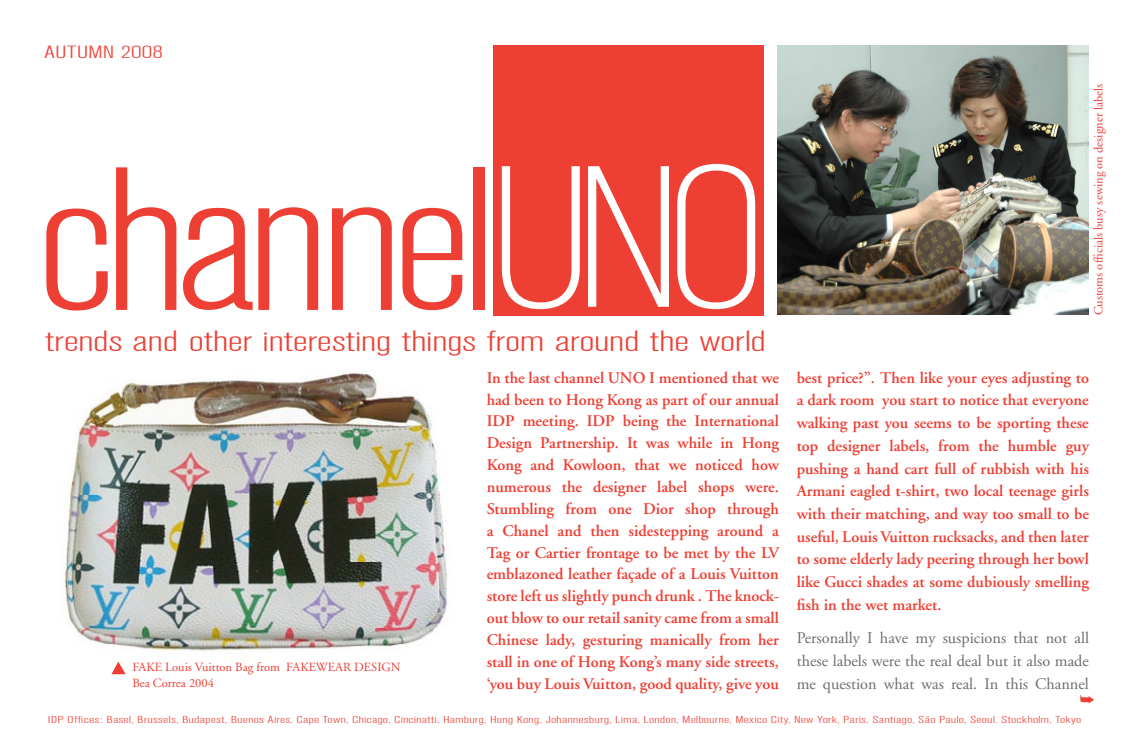
<style>
.page{position:relative;width:1134px;height:753px;background:#fff}
.page>*{position:absolute;margin:0;border:0;box-sizing:border-box;transform-origin:0 0}
.t1{font:300 condensed 201.62px "Akzidenz Grotesk BE";letter-spacing:-.05em;color:#ee3f34;scale:1.29 1}
.t2{font:300 condensed 29px "Akzidenz Grotesk BE";letter-spacing:-.015em;color:#ee3f34;scale:1.67 1}
.t3{font:300 condensed 17.5px "Akzidenz Grotesk BE";letter-spacing:.005em;color:#ee3f34;scale:1.69 1}
.t4{font:600 16.25px/21.9px "Adobe Garamond";color:#ee3f34;text-align:justify}
.t5{font:16.25px/22.8px "Adobe Garamond Pro";color:#6c6d70;text-align:justify}
.t6{font:12.5px/16.2px "Adobe Garamond";color:#ee3f34}
.t7{font:300 condensed 10px "Akzidenz Grotesk BE";letter-spacing:.005em;color:#ee3f34;scale:1.67 1}
</style>
<div class="page">
<div style="left:493px;top:45px;width:271px;height:270px;background:#ee3f34"></div>
<svg style="left:502px;top:166px;width:78px;height:143px"></svg>
<svg style="left:588px;top:166px;width:81px;height:141px"></svg>
<svg style="left:677px;top:164px;width:78px;height:145px"></svg>
<img style="left:62px;top:370px;width:386px;height:281px">
<img style="left:778px;top:45px;width:311px;height:270px">
<svg style="left:111px;top:662px;width:15px;height:12px"></svg>
<p class="t3" style="left:44px;top:43px;width:72px">AUTUMN 2008</p>
<h1 class="t1" style="left:36px;top:132px;width:359px">channel</h1>
<p class="t2" style="left:45px;top:325px;width:433px">trends and other interesting things from around the world</p>
<p class="t6" style="left:1091px;top:315px;width:233px;rotate:-90deg">Customs officials busy sewing on designer labels</p>
<p class="t6" style="left:132px;top:659px;width:270px">FAKE Louis Vuitton Bag from FAKEWEAR DESIGN<br>Bea Correa 2004</p>
<p class="t4" style="left:487px;top:367px;width:294px">In the last channel UNO I mentioned that we had been to Hong Kong as part of our annual IDP meeting. IDP being the International Design Partnership. It was while in Hong Kong and Kowloon, that we noticed how numerous the designer label shops were.<br>Stumbling from one Dior shop through a Chanel and then sidestepping around a Tag or Cartier frontage to be met by the LV emblazoned leather façade of a Louis Vuitton store left us slightly punch drunk . The knock&shy;out blow to our retail sanity came from a small Chinese lady, gesturing manically from her stall in one of Hong Kong’s many side streets, ‘you buy Louis Vuitton, good quality, give you</p>
<p class="t4" style="left:797px;top:367px;width:294px;line-height:22.8px">best price?”. Then like your eyes adjusting to a dark room you start to notice that everyone walking past you seems to be sporting these top designer labels, from the humble guy pushing a hand cart full of rubbish with his Armani eagled t-shirt, two local teenage girls with their matching, and way too small to be useful, Louis Vuitton rucksacks, and then later to some elderly lady peering through her bowl like Gucci shades at some dubiously smelling fish in the wet market.</p>
<p class="t5" style="left:797px;top:627px;width:294px">Personally I have my suspicions that not all these labels were the real deal but it also made me question what was real. In this Channel</p>
<p class="t7" style="left:48px;top:714px;width:620px">IDP Offices: Basel, Brussels, Budapest, Buenos Aires, Cape Town, Chicago, Cincinatti, Hamburg, Hong Kong, Johannesburg, Lima, London, Melbourne, Mexico City, New York, Paris, Santiago, São Paulo, Seoul. Stockholm, Tokyo</p>
</div>
